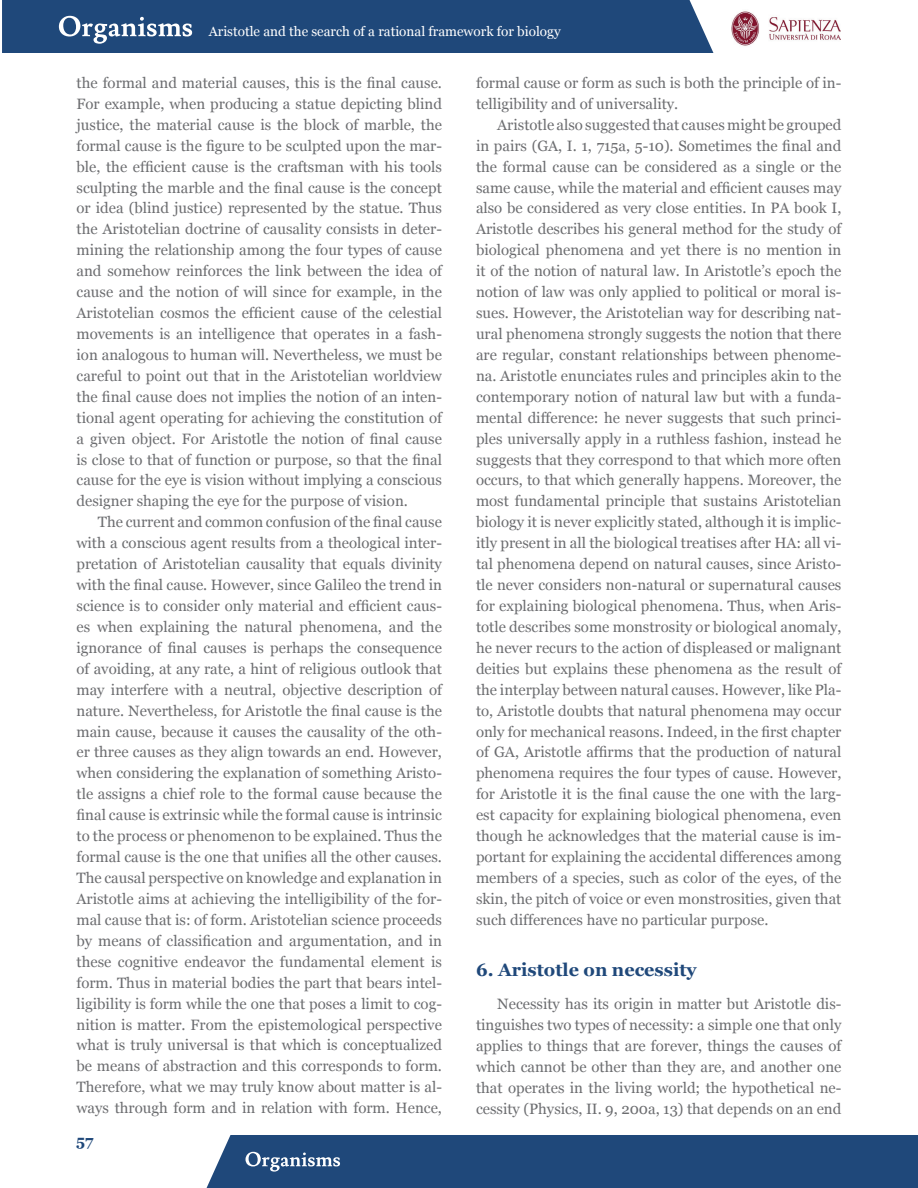
<style>
.page{position:relative;width:918px;height:1188px;background:#fff}
.page>*{position:absolute;margin:0;border:0;box-sizing:border-box;transform-origin:0 0}
.t1{font:700 18px "Georgia";color:#1f487a}
.t2{font:15px/21px "Georgia";color:#6c6d70;text-align:justify}
.t3{font:700 15px "Georgia";color:#1f487a}
.t4{font:13.5px "Georgia";color:#fff}
</style>
<div class="page">
<img style="left:731px;top:11px;width:110px;height:35px">
<div style="left:2px;top:0;width:711px;height:53px;background:#1f487a"></div>
<div style="left:207px;top:1135px;width:711px;height:53px;background:#1f487a"></div>
<p class="t4" style="left:209px;top:23px;width:353px">Aristotle and the search of a rational framework for biology</p>
<p class="t2" style="left:77px;top:73px;width:367px">the formal and material causes, this is the final cause.<br>For example, when producing a statue depicting blind justice, the material cause is the block of marble, the formal cause is the figure to be sculpted upon the mar&shy;ble, the efficient cause is the craftsman with his tools sculpting the marble and the final cause is the concept or idea (blind justice) represented by the statue. Thus the Aristotelian doctrine of causality consists in deter&shy;mining the relationship among the four types of cause and somehow reinforces the link between the idea of cause and the notion of will since for example, in the Aristotelian cosmos the efficient cause of the celestial movements is an intelligence that operates in a fash&shy;ion analogous to human will. Nevertheless, we must be careful to point out that in the Aristotelian worldview the final cause does not implies the notion of an inten&shy;tional agent operating for achieving the constitution of a given object. For Aristotle the notion of final cause is close to that of function or purpose, so that the final cause for the eye is vision without implying a conscious designer shaping the eye for the purpose of vision.</p>
<p class="t2" style="left:77px;top:512px;width:367px;text-indent:21px">The current and common confusion of the final cause with a conscious agent results from a theological inter&shy;pretation of Aristotelian causality that equals divinity with the final cause. However, since Galileo the trend in science is to consider only material and efficient caus&shy;es when explaining the natural phenomena, and the ignorance of final causes is perhaps the consequence of avoiding, at any rate, a hint of religious outlook that may interfere with a neutral, objective description of nature. Nevertheless, for Aristotle the final cause is the main cause, because it causes the causality of the oth&shy;er three causes as they align towards an end. However, when considering the explanation of something Aristo&shy;tle assigns a chief role to the formal cause because the final cause is extrinsic while the formal cause is intrinsic to the process or phenomenon to be explained. Thus the formal cause is the one that unifies all the other causes.<br>The causal perspective on knowledge and explanation in Aristotle aims at achieving the intelligibility of the for&shy;mal cause that is: of form. Aristotelian science proceeds by means of classification and argumentation, and in these cognitive endeavor the fundamental element is form. Thus in material bodies the part that bears intel&shy;ligibility is form while the one that poses a limit to cog&shy;nition is matter. From the epistemological perspective what is truly universal is that which is conceptualized be means of abstraction and this corresponds to form.<br>Therefore, what we may truly know about matter is al&shy;ways through form and in relation with form. Hence,</p>
<p class="t3" style="left:76px;top:1132px;width:19px">57</p>
<p class="t2" style="left:476px;top:73px;width:367px">formal cause or form as such is both the principle of in&shy;telligibility and of universality.</p>
<p class="t2" style="left:476px;top:114px;width:367px;text-indent:21px">Aristotle also suggested that causes might be grouped in pairs (GA, I. 1, 715a, 5-10). Sometimes the final and the formal cause can be considered as a single or the same cause, while the material and efficient causes may also be considered as very close entities. In PA book I, Aristotle describes his general method for the study of biological phenomena and yet there is no mention in it of the notion of natural law. In Aristotle’s epoch the notion of law was only applied to political or moral is&shy;sues. However, the Aristotelian way for describing nat&shy;ural phenomena strongly suggests the notion that there are regular, constant relationships between phenome&shy;na. Aristotle enunciates rules and principles akin to the contemporary notion of natural law but with a funda&shy;mental difference: he never suggests that such princi&shy;ples universally apply in a ruthless fashion, instead he suggests that they correspond to that which more often occurs, to that which generally happens. Moreover, the most fundamental principle that sustains Aristotelian biology it is never explicitly stated, although it is implic&shy;itly present in all the biological treatises after HA: all vi&shy;tal phenomena depend on natural causes, since Aristo&shy;tle never considers non-natural or supernatural causes for explaining biological phenomena. Thus, when Aris&shy;totle describes some monstrosity or biological anomaly, he never recurs to the action of displeased or malignant deities but explains these phenomena as the result of the interplay between natural causes. However, like Pla&shy;to, Aristotle doubts that natural phenomena may occur only for mechanical reasons. Indeed, in the first chapter of GA, Aristotle affirms that the production of natural phenomena requires the four types of cause. However, for Aristotle it is the final cause the one with the larg&shy;est capacity for explaining biological phenomena, even though he acknowledges that the material cause is im&shy;portant for explaining the accidental differences among members of a species, such as color of the eyes, of the skin, the pitch of voice or even monstrosities, given that such differences have no particular purpose.</p>
<p class="t1" style="left:476px;top:958px;width:222px">6. Aristotle on necessity</p>
<p class="t2" style="left:476px;top:994px;width:367px;text-indent:21px">Necessity has its origin in matter but Aristotle dis&shy;tinguishes two types of necessity: a simple one that only applies to things that are forever, things the causes of which cannot be other than they are, and another one that operates in the living world; the hypothetical ne&shy;cessity (Physics, II. 9, 200a, 13) that depends on an end</p>
</div>
